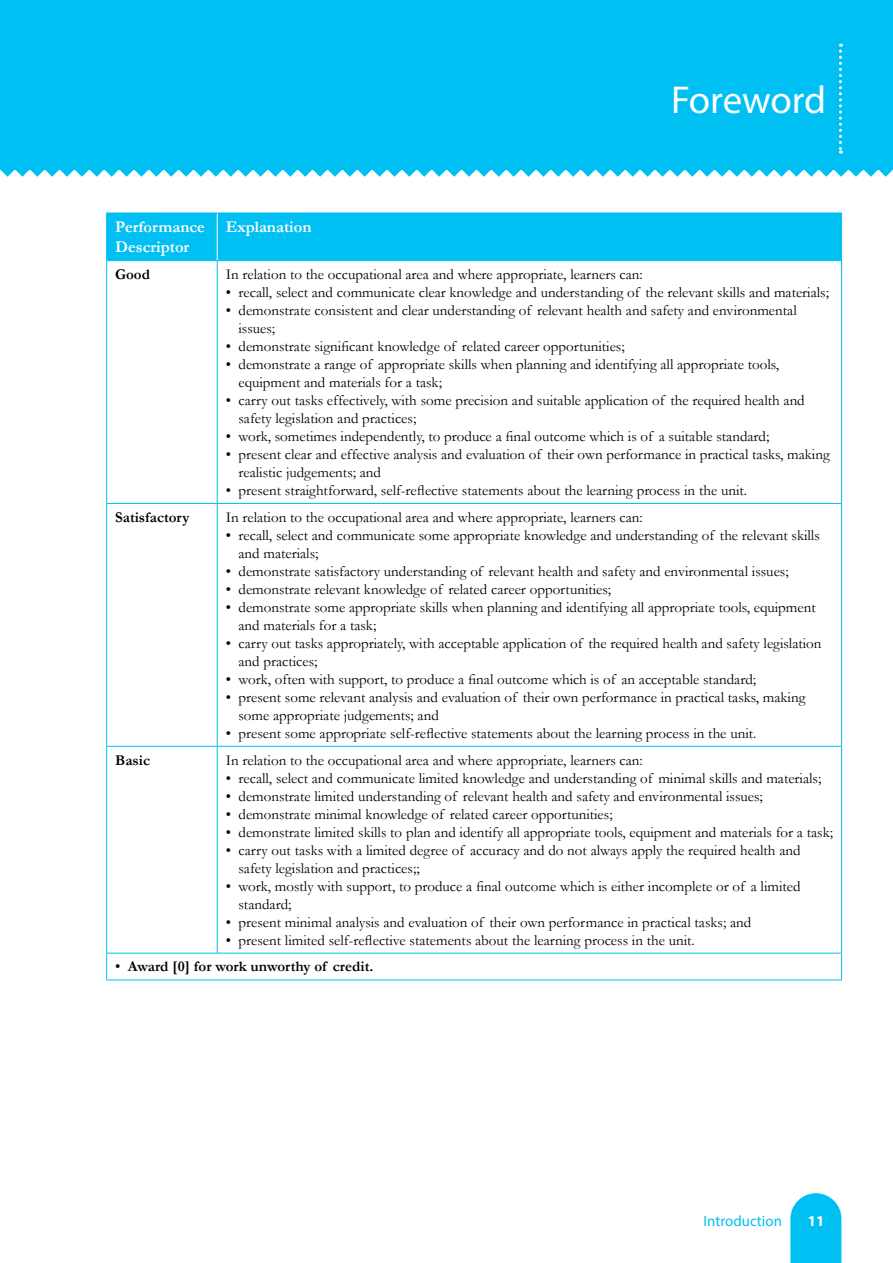
<style>
.page{position:relative;width:893px;height:1263px;background:#fff}
.page>*{position:absolute;margin:0;border:0;box-sizing:border-box;transform-origin:0 0}
.t1{font:39px "Myriad Pro";letter-spacing:-.01em;color:#fff}
.t2{font:700 16.5px/19.8px "Garamond";color:#fff}
.t3{font:15px/18px "Garamond";color:#000}
.t4{font:700 15px "Garamond";color:#000}
.t5{font:15px "Myriad Pro";color:#00bff3}
.t6{font:700 15px "Myriad Pro";color:#fff}
.s1{font-weight:400}
</style>
<div class="page">
<svg style="left:790px;top:1193px;width:51px;height:70px;background:#16c4f4"></svg>
<div style="left:0;top:0;width:893px;height:169px;background:#00bff3"></div>
<svg style="left:0;top:169px;width:893px;height:8px"></svg>
<svg style="left:839px;top:44px;width:3px;height:110px"></svg>
<div style="left:107px;top:214px;width:734px;height:46px;background:#00bff3"></div>
<svg style="left:107px;top:261px;width:734px;height:718px"></svg>
<hr style="left:106px;top:213px;width:1px;height:47px;background:#00bff3">
<hr style="left:106px;top:213px;width:111px;height:1px;background:#00bff3">
<hr style="left:217px;top:213px;width:1px;height:47px;background:#fff">
<hr style="left:217px;top:213px;width:625px;height:1px;background:#00bff3">
<hr style="left:841px;top:213px;width:1px;height:47px;background:#00bff3">
<hr style="left:106px;top:261px;width:1px;height:242px;background:#00bff3">
<hr style="left:106px;top:504px;width:1px;height:242px;background:#00bff3">
<hr style="left:106px;top:747px;width:1px;height:206px;background:#00bff3">
<svg style="left:106px;top:954px;width:1px;height:25px"></svg>
<hr style="left:106px;top:260px;width:111px;height:1px;background:#00bff3">
<hr style="left:217px;top:260px;width:625px;height:1px;background:#00bff3">
<hr style="left:217px;top:261px;width:1px;height:242px;background:#00bff3">
<hr style="left:841px;top:261px;width:1px;height:242px;background:#00bff3">
<hr style="left:217px;top:504px;width:1px;height:242px;background:#00bff3">
<hr style="left:841px;top:504px;width:1px;height:242px;background:#00bff3">
<hr style="left:217px;top:747px;width:1px;height:206px;background:#00bff3">
<hr style="left:841px;top:747px;width:1px;height:206px;background:#00bff3">
<svg style="left:841px;top:954px;width:1px;height:25px"></svg>
<hr style="left:106px;top:503px;width:111px;height:1px;background:#00bff3">
<hr style="left:217px;top:503px;width:625px;height:1px;background:#00bff3">
<hr style="left:106px;top:746px;width:111px;height:1px;background:#00bff3">
<hr style="left:217px;top:746px;width:625px;height:1px;background:#00bff3">
<hr style="left:106px;top:953px;width:111px;height:1px;background:#00bff3">
<hr style="left:217px;top:953px;width:625px;height:1px;background:#00bff3">
<hr style="left:106px;top:979px;width:111px;height:1px;background:#00bff3">
<hr style="left:217px;top:979px;width:625px;height:1px;background:#00bff3">
<h1 class="t1" style="left:671px;top:76px;width:157px">Foreword</h1>
<p class="t2" style="left:115px;top:217px;width:91px">Performance<br>Descriptor</p>
<p class="t2" style="left:226px;top:217px;width:87px">Explanation</p>
<p class="t4" style="left:115px;top:264px;width:36px">Good</p>
<p class="t3" style="left:226px;top:265px;width:419px">In relation to the occupational area and where appropriate, learners can:</p>
<p class="t3" style="left:226px;top:283px;width:605px">• recall, select and communicate clear knowledge and understanding of the relevant skills and materials;</p>
<p class="t3" style="left:238px;top:301px;width:560px;text-indent:-13px">• demonstrate consistent and clear understanding of relevant health and safety and environmental issues;</p>
<p class="t3" style="left:226px;top:337px;width:400px">• demonstrate significant knowledge of related career opportunities;</p>
<p class="t3" style="left:238px;top:355px;width:542px;text-indent:-13px">• demonstrate a range of appropriate skills when planning and identifying all appropriate tools, equipment and materials for a task;</p>
<p class="t3" style="left:238px;top:391px;width:568px;text-indent:-13px">• carry out tasks effectively, with some precision and suitable application of the required health and safety legislation and practices;</p>
<p class="t3" style="left:226px;top:427px;width:545px">• work, sometimes independently, to produce a final outcome which is of a suitable standard;</p>
<p class="t3" style="left:238px;top:445px;width:593px;text-indent:-13px">• present clear and effective analysis and evaluation of their own performance in practical tasks, making realistic judgements; and</p>
<p class="t3" style="left:226px;top:481px;width:523px">• present straightforward, self-reflective statements about the learning process in the unit.</p>
<p class="t4" style="left:115px;top:507px;width:76px">Satisfactory</p>
<p class="t3" style="left:226px;top:508px;width:419px">In relation to the occupational area and where appropriate, learners can:</p>
<p class="t3" style="left:238px;top:526px;width:583px;text-indent:-13px">• recall, select and communicate some appropriate knowledge and understanding of the relevant skills and materials;</p>
<p class="t3" style="left:226px;top:562px;width:564px">• demonstrate satisfactory understanding of relevant health and safety and environmental issues;</p>
<p class="t3" style="left:226px;top:580px;width:387px">• demonstrate relevant knowledge of related career opportunities;</p>
<p class="t3" style="left:238px;top:598px;width:579px;text-indent:-13px">• demonstrate some appropriate skills when planning and identifying all appropriate tools, equipment and materials for a task;</p>
<p class="t3" style="left:238px;top:634px;width:585px;text-indent:-13px">• carry out tasks appropriately, with acceptable application of the required health and safety legislation and practices;</p>
<p class="t3" style="left:226px;top:670px;width:532px">• work, often with support, to produce a final outcome which is of an acceptable standard;</p>
<p class="t3" style="left:238px;top:688px;width:568px;text-indent:-13px">• present some relevant analysis and evaluation of their own performance in practical tasks, making some appropriate judgements; and</p>
<p class="t3" style="left:226px;top:724px;width:532px">• present some appropriate self-reflective statements about the learning process in the unit.</p>
<p class="t4" style="left:115px;top:750px;width:36px">Basic</p>
<p class="t3" style="left:226px;top:750px;width:419px">In relation to the occupational area and where appropriate, learners can:</p>
<p class="t3" style="left:226px;top:768px;width:597px">• recall, select and communicate limited knowledge and understanding of minimal skills and materials;</p>
<p class="t3" style="left:226px;top:786px;width:539px">• demonstrate limited understanding of relevant health and safety and environmental issues;</p>
<p class="t3" style="left:226px;top:804px;width:388px">• demonstrate minimal knowledge of related career opportunities;</p>
<p class="t3" style="left:226px;top:822px;width:609px">• demonstrate limited skills to plan and identify all appropriate tools, equipment and materials for a task;</p>
<p class="t3" style="left:238px;top:840px;width:564px;text-indent:-13px">• carry out tasks with a limited degree of accuracy and do not always apply the required health and safety legislation and practices;;</p>
<p class="t3" style="left:238px;top:876px;width:564px;text-indent:-13px">• work, mostly with support, to produce a final outcome which is either incomplete or of a limited standard;</p>
<p class="t3" style="left:226px;top:912px;width:527px">• present minimal analysis and evaluation of their own performance in practical tasks; and</p>
<p class="t3" style="left:226px;top:930px;width:471px">• present limited self-reflective statements about the learning process in the unit.</p>
<p class="t4" style="left:115px;top:956px;width:260px"><span class="s1">•</span> Award [0] for work unworthy of credit.</p>
<p class="t5" style="left:703px;top:1211px;width:80px">Introduction</p>
<p class="t6" style="left:808px;top:1211px;width:18px">11</p>
</div>
